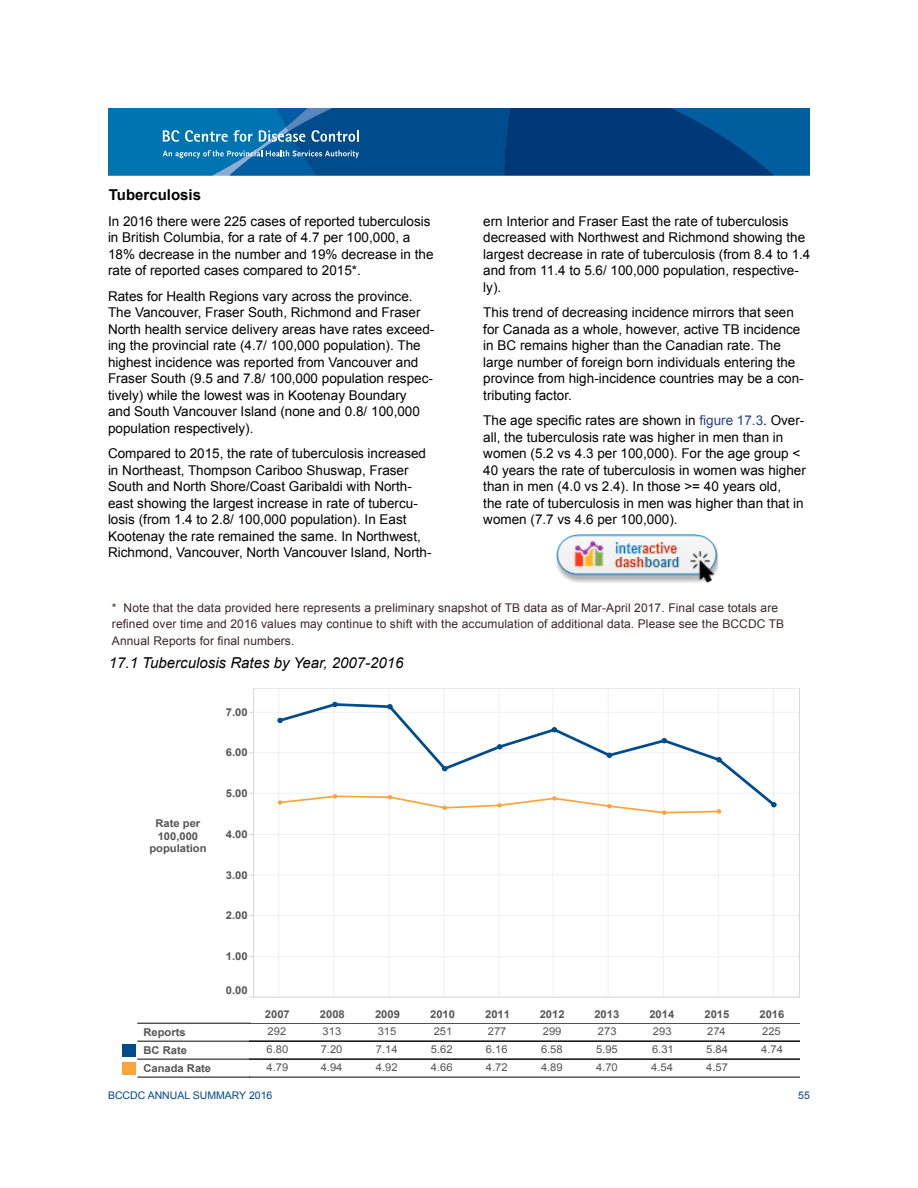
<style>
.page{position:relative;width:918px;height:1188px;background:#fff}
.page>*{position:absolute;margin:0;border:0;box-sizing:border-box;transform-origin:0 0}
.Section_subtitle_2{font:italic 15px "Arial";color:#000}
.Section_subtitle_1{font:700 15px "Arial";color:#000}
.Body{font:13.5px/16.5px "Arial";color:#000}
.t1{font:12px/16.5px "Arial";letter-spacing:.01em;color:#362928}
.t2{font:10.8px/18px "Arial 0 75";color:#555;scale:1.04 1}
.t3{font:10.8px "Arial 0 50";color:#555;scale:1.04 1}
.Folio{font:10.5px "Arial";color:#004987}
.s1{color:#25408f}
</style>
<div class="page">
<svg style="left:108px;top:108px;width:702px;height:68px;background:#085694"></svg>
<hr style="left:138px;top:1023px;width:112px;height:1px;background:#000">
<hr style="left:138px;top:1041px;width:112px;height:1px;background:#000">
<hr style="left:138px;top:1059px;width:112px;height:1px;background:#000">
<hr style="left:138px;top:1077px;width:112px;height:1px;background:#000">
<hr style="left:250px;top:1041px;width:550px;height:1px;background:#000">
<hr style="left:250px;top:1059px;width:550px;height:1px;background:#000">
<hr style="left:250px;top:1023px;width:550px;height:1px;background:#000">
<hr style="left:250px;top:1077px;width:550px;height:1px;background:#000">
<hr style="left:278px;top:688px;width:1px;height:308px;background:#f0f0f0">
<hr style="left:333px;top:688px;width:1px;height:308px;background:#f0f0f0">
<hr style="left:388px;top:688px;width:1px;height:308px;background:#f0f0f0">
<hr style="left:443px;top:688px;width:1px;height:308px;background:#f0f0f0">
<hr style="left:499px;top:688px;width:1px;height:308px;background:#f0f0f0">
<hr style="left:553px;top:688px;width:1px;height:308px;background:#f0f0f0">
<hr style="left:608px;top:688px;width:1px;height:308px;background:#f0f0f0">
<hr style="left:663px;top:688px;width:1px;height:308px;background:#f0f0f0">
<hr style="left:718px;top:688px;width:1px;height:308px;background:#f0f0f0">
<hr style="left:773px;top:688px;width:1px;height:308px;background:#f0f0f0">
<hr style="left:254px;top:956px;width:545px;height:1px;background:#f0f0f0">
<hr style="left:254px;top:915px;width:545px;height:1px;background:#f0f0f0">
<hr style="left:254px;top:874px;width:545px;height:1px;background:#f0f0f0">
<hr style="left:254px;top:834px;width:545px;height:1px;background:#f0f0f0">
<hr style="left:254px;top:793px;width:545px;height:1px;background:#f0f0f0">
<hr style="left:254px;top:752px;width:545px;height:1px;background:#f0f0f0">
<hr style="left:254px;top:712px;width:545px;height:1px;background:#f0f0f0">
<svg style="left:443px;top:809px;width:278px;height:6px"></svg>
<svg style="left:277px;top:703px;width:498px;height:106px"></svg>
<svg style="left:277px;top:718px;width:6px;height:5px"></svg>
<svg style="left:332px;top:702px;width:6px;height:5px"></svg>
<svg style="left:387px;top:704px;width:6px;height:5px"></svg>
<svg style="left:442px;top:766px;width:6px;height:5px"></svg>
<svg style="left:497px;top:744px;width:5px;height:6px"></svg>
<svg style="left:552px;top:727px;width:5px;height:5px"></svg>
<svg style="left:607px;top:753px;width:5px;height:5px"></svg>
<svg style="left:661px;top:738px;width:6px;height:5px"></svg>
<svg style="left:716px;top:757px;width:6px;height:5px"></svg>
<svg style="left:771px;top:802px;width:6px;height:5px"></svg>
<hr style="left:254px;top:688px;width:1px;height:309px;background:#d7d7d7">
<hr style="left:799px;top:688px;width:1px;height:309px;background:#d7d7d7">
<hr style="left:254px;top:688px;width:546px;height:1px;background:#d7d7d7">
<hr style="left:254px;top:997px;width:546px;height:1px;background:#d7d7d7">
<div style="left:122px;top:1044px;width:13px;height:12px;background:#004b8c"></div>
<div style="left:122px;top:1062px;width:13px;height:12px;background:#faa43a"></div>
<img style="left:556px;top:534px;width:161px;height:49px">
<p class="Section_subtitle_1" style="left:109px;top:185px;width:94px">Tuberculosis</p>
<p class="Body" style="left:108px;top:213px;width:327px">In 2016 there were 225 cases of reported tuberculosis in British Columbia, for a rate of 4.7 per 100,000, a 18% decrease in the number and 19% decrease in the rate of reported cases compared to 2015*.</p>
<p class="Body" style="left:108px;top:288px;width:328px">Rates for Health Regions vary across the province.<br>The Vancouver, Fraser South, Richmond and Fraser North health service delivery areas have rates exceed&shy;ing the provincial rate (4.7/ 100,000 population). The highest incidence was reported from Vancouver and Fraser South (9.5 and 7.8/ 100,000 population respec&shy;tively) while the lowest was in Kootenay Boundary<br>and South Vancouver Island (none and 0.8/ 100,000 population respectively).</p>
<p class="Body" style="left:108px;top:445px;width:325px">Compared to 2015, the rate of tuberculosis increased in Northeast, Thompson Cariboo Shuswap, Fraser South and North Shore/Coast Garibaldi with North&shy;east showing the largest increase in rate of tubercu&shy;losis (from 1.4 to 2.8/ 100,000 population). In East Kootenay the rate remained the same. In Northwest, Richmond, Vancouver, North Vancouver Island, North-</p>
<p class="Body" style="left:483px;top:213px;width:329px">ern Interior and Fraser East the rate of tuberculosis decreased with Northwest and Richmond showing the largest decrease in rate of tuberculosis (from 8.4 to 1.4 and from 11.4 to 5.6/ 100,000 population, respective&shy;ly).</p>
<p class="Body" style="left:483px;top:304px;width:322px">This trend of decreasing incidence mirrors that seen for Canada as a whole, however, active TB incidence in BC remains higher than the Canadian rate. The large number of foreign born individuals entering the province from high-incidence countries may be a con&shy;tributing factor.</p>
<p class="Body" style="left:483px;top:412px;width:324px">The age specific rates are shown in <span class="s1">figure 17.3</span>. Over&shy;all, the tuberculosis rate was higher in men than in women (5.2 vs 4.3 per 100,000). For the age group &lt; 40 years the rate of tuberculosis in women was higher than in men (4.0 vs 2.4). In those &gt;= 40 years old,<br>the rate of tuberculosis in men was higher than that in women (7.7 vs 4.6 per 100,000).</p>
<p class="t1" style="left:112px;top:599px;width:674px">* Note that the data provided here represents a preliminary snapshot of TB data as of Mar-April 2017. Final case totals are refined over time and 2016 values may continue to shift with the accumulation of additional data. Please see the BCCDC TB<br>Annual Reports for final numbers.</p>
<p class="Section_subtitle_2" style="left:109px;top:653px;width:296px">17.1 Tuberculosis Rates by Year, 2007-2016</p>
<p class="t2" style="left:226px;top:703px;width:22px">7.00</p>
<p class="t2" style="left:226px;top:744px;width:22px">6.00</p>
<p class="t2" style="left:149px;top:818px;width:56px;line-height:12.1px;text-align:center">Rate per<br>100,000 population</p>
<p class="t2" style="left:143px;top:1023px;width:67px">Reports<br>BC Rate<br>Canada Rate</p>
<p class="t2" style="left:226px;top:784px;width:22px">5.00</p>
<p class="t2" style="left:226px;top:826px;width:22px">4.00</p>
<p class="t2" style="left:226px;top:866px;width:22px">3.00</p>
<p class="t2" style="left:226px;top:906px;width:22px">2.00</p>
<p class="t2" style="left:226px;top:948px;width:22px">1.00</p>
<p class="t2" style="left:226px;top:982px;width:22px">0.00</p>
<p class="t2" style="left:265px;top:1005px;width:25px">2007</p>
<p class="t2" style="left:320px;top:1005px;width:25px">2008</p>
<p class="t2" style="left:375px;top:1005px;width:25px">2009</p>
<p class="t2" style="left:430px;top:1005px;width:25px">2010</p>
<p class="t2" style="left:485px;top:1005px;width:25px">2011</p>
<p class="t2" style="left:540px;top:1005px;width:25px">2012</p>
<p class="t2" style="left:594px;top:1005px;width:25px">2013</p>
<p class="t2" style="left:649px;top:1005px;width:25px">2014</p>
<p class="t2" style="left:704px;top:1005px;width:25px">2015</p>
<p class="t2" style="left:760px;top:1005px;width:25px">2016</p>
<p class="t3" style="left:268px;top:1024px;width:19px">292</p>
<p class="t3" style="left:323px;top:1024px;width:19px">313</p>
<p class="t3" style="left:378px;top:1024px;width:19px">315</p>
<p class="t3" style="left:434px;top:1024px;width:19px">251</p>
<p class="t3" style="left:488px;top:1024px;width:19px">277</p>
<p class="t3" style="left:543px;top:1024px;width:19px">299</p>
<p class="t3" style="left:598px;top:1024px;width:19px">273</p>
<p class="t3" style="left:653px;top:1024px;width:19px">293</p>
<p class="t3" style="left:707px;top:1024px;width:19px">274</p>
<p class="t3" style="left:762px;top:1024px;width:19px">225</p>
<p class="t3" style="left:267px;top:1042px;width:22px">6.80</p>
<p class="t3" style="left:321px;top:1042px;width:22px">7.20</p>
<p class="t3" style="left:376px;top:1042px;width:22px">7.14</p>
<p class="t3" style="left:431px;top:1042px;width:22px">5.62</p>
<p class="t3" style="left:486px;top:1042px;width:22px">6.16</p>
<p class="t3" style="left:541px;top:1042px;width:22px">6.58</p>
<p class="t3" style="left:596px;top:1042px;width:22px">5.95</p>
<p class="t3" style="left:652px;top:1042px;width:22px">6.31</p>
<p class="t3" style="left:706px;top:1042px;width:22px">5.84</p>
<p class="t3" style="left:761px;top:1042px;width:22px">4.74</p>
<p class="t3" style="left:267px;top:1060px;width:22px">4.79</p>
<p class="t3" style="left:321px;top:1060px;width:22px">4.94</p>
<p class="t3" style="left:376px;top:1060px;width:22px">4.92</p>
<p class="t3" style="left:431px;top:1060px;width:22px">4.66</p>
<p class="t3" style="left:486px;top:1060px;width:22px">4.72</p>
<p class="t3" style="left:541px;top:1060px;width:22px">4.89</p>
<p class="t3" style="left:596px;top:1060px;width:22px">4.70</p>
<p class="t3" style="left:651px;top:1060px;width:22px">4.54</p>
<p class="t3" style="left:706px;top:1060px;width:22px">4.57</p>
<p class="Folio" style="left:108px;top:1089px;width:166px">BCCDC ANNUAL SUMMARY 2016</p>
<p class="Folio" style="left:798px;top:1089px;width:13px">55</p>
</div>
